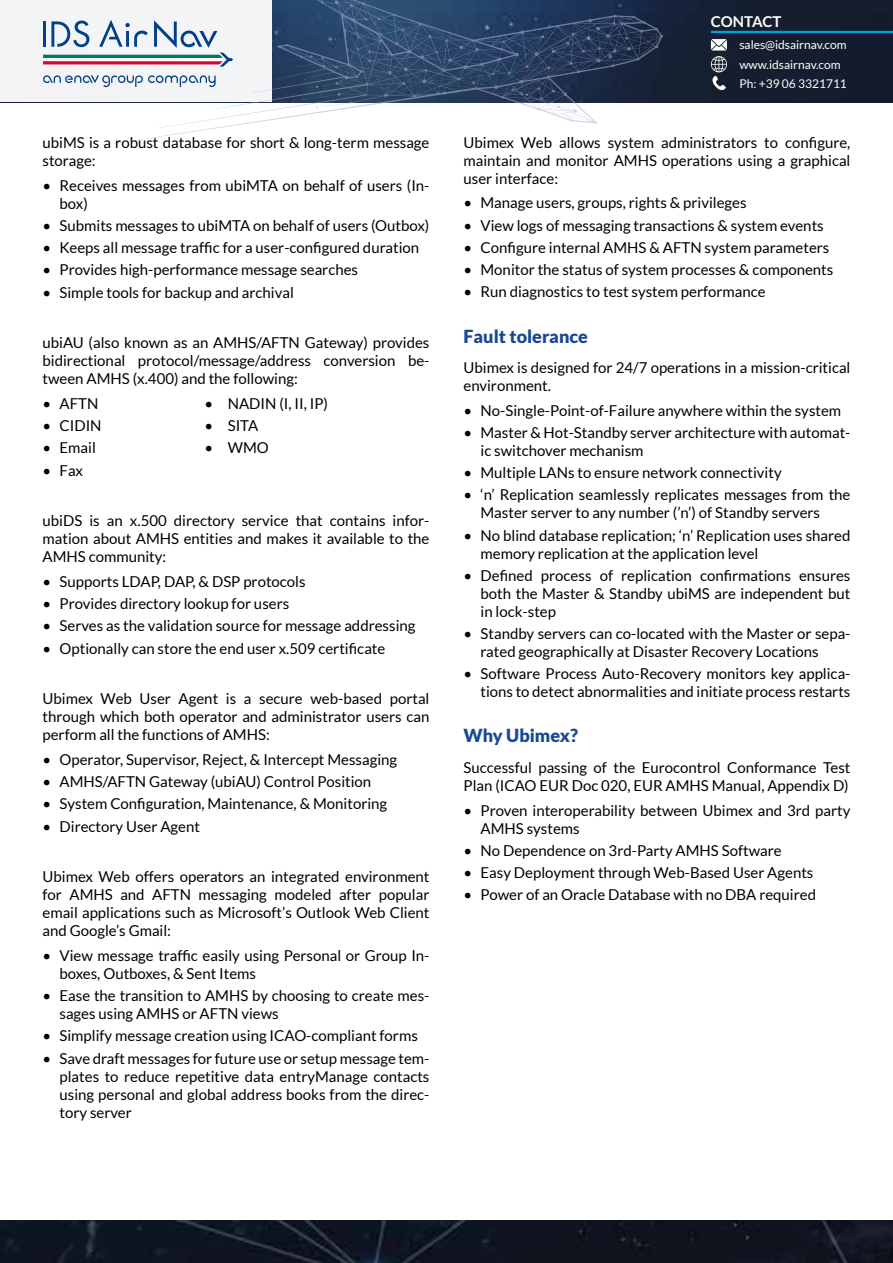
<style>
.page{position:relative;width:893px;height:1263px;background:#fff}
.page>*{position:absolute;margin:0;border:0;box-sizing:border-box;transform-origin:0 0}
.t1{font:900 18px "Lato";color:#194893}
.t2{font:15px/18px "Lato";color:#000}
.t3{font:700 15px "Lato";color:#fff}
.t4{font:12px/19.2px "Lato";color:#fff}
</style>
<div class="page">
<img style="left:0;top:1220px;width:893px;height:43px">
<div style="left:663px;top:0;width:230px;height:102px;background:#151d2f"></div>
<div style="left:0;top:0;width:272px;height:102px;background:#f3f3f5"></div>
<svg style="left:43px;top:0;width:620px;height:144px"></svg>
<hr style="left:711px;top:31px;width:182px;height:2px;background:#009fe3">
<svg style="left:710px;top:39px;width:17px;height:51px"></svg>
<p class="t2" style="left:43px;top:134px;width:388px">ubiMS is a robust database for short &amp; long-term message storage:</p>
<p class="t2" style="left:60px;top:176px;width:371px;text-indent:-17px">• Receives messages from ubiMTA on behalf of users (In&shy;box)</p>
<p class="t2" style="left:43px;top:216px;width:388px">• Submits messages to ubiMTA on behalf of users (Outbox)</p>
<p class="t2" style="left:43px;top:238px;width:378px">• Keeps all message traffic for a user-configured duration</p>
<p class="t2" style="left:43px;top:261px;width:317px">• Provides high-performance message searches</p>
<p class="t2" style="left:43px;top:283px;width:253px">• Simple tools for backup and archival</p>
<p class="t2" style="left:43px;top:334px;width:388px;text-align:justify">ubiAU (also known as an AMHS/AFTN Gateway) provides bidirectional protocol/message/address conversion be&shy;tween AMHS (x.400) and the following:</p>
<p class="t2" style="left:43px;top:394px;width:57px">• AFTN</p>
<p class="t2" style="left:205px;top:394px;width:125px">• NADIN (I, II, IP)</p>
<p class="t2" style="left:43px;top:416px;width:61px">• CIDIN</p>
<p class="t2" style="left:205px;top:416px;width:55px">• SITA</p>
<p class="t2" style="left:43px;top:439px;width:55px">• Email</p>
<p class="t2" style="left:205px;top:439px;width:66px">• WMO</p>
<p class="t2" style="left:43px;top:461px;width:42px">• Fax</p>
<p class="t2" style="left:43px;top:512px;width:388px;text-align:justify">ubiDS is an x.500 directory service that contains infor&shy;mation about AMHS entities and makes it available to the AMHS community:</p>
<p class="t2" style="left:43px;top:572px;width:265px">• Supports LDAP, DAP, &amp; DSP protocols</p>
<p class="t2" style="left:43px;top:594px;width:248px">• Provides directory lookup for users</p>
<p class="t2" style="left:43px;top:617px;width:374px">• Serves as the validation source for message addressing</p>
<p class="t2" style="left:43px;top:639px;width:344px">• Optionally can store the end user x.509 certificate</p>
<p class="t2" style="left:43px;top:690px;width:388px;text-align:justify">Ubimex Web User Agent is a secure web-based portal through which both operator and administrator users can perform all the functions of AMHS:</p>
<p class="t2" style="left:43px;top:750px;width:356px">• Operator, Supervisor, Reject, &amp; Intercept Messaging</p>
<p class="t2" style="left:43px;top:772px;width:330px">• AMHS/AFTN Gateway (ubiAU) Control Position</p>
<p class="t2" style="left:43px;top:795px;width:346px">• System Configuration, Maintenance, &amp; Monitoring</p>
<p class="t2" style="left:43px;top:817px;width:159px">• Directory User Agent</p>
<p class="t2" style="left:43px;top:868px;width:388px;text-align:justify">Ubimex Web offers operators an integrated environment for AMHS and AFTN messaging modeled after popular email applications such as Microsoft’s Outlook Web Client and Google’s Gmail:</p>
<p class="t2" style="left:60px;top:946px;width:371px;text-indent:-17px">• View message traffic easily using Personal or Group In&shy;boxes, Outboxes, &amp; Sent Items</p>
<p class="t2" style="left:60px;top:986px;width:371px;text-indent:-17px">• Ease the transition to AMHS by choosing to create mes&shy;sages using AMHS or AFTN views</p>
<p class="t2" style="left:43px;top:1027px;width:377px">• Simplify message creation using ICAO-compliant forms</p>
<p class="t2" style="left:60px;top:1049px;width:371px;text-align:justify;text-indent:-17px">• Save draft messages for future use or setup message tem&shy;plates to reduce repetitive data entryManage contacts using personal and global address books from the direc&shy;tory server</p>
<p class="t3" style="left:711px;top:13px;width:72px">CONTACT</p>
<p class="t4" style="left:739px;top:35px;width:109px">sales@idsairnav.com www.idsairnav.com<br>Ph: +39 06 3321711</p>
<p class="t2" style="left:463px;top:133px;width:388px;text-align:justify">Ubimex Web allows system administrators to configure, maintain and monitor AMHS operations using a graphical user interface:</p>
<p class="t2" style="left:463px;top:194px;width:285px">• Manage users, groups, rights &amp; privileges</p>
<p class="t2" style="left:463px;top:216px;width:362px">• View logs of messaging transactions &amp; system events</p>
<p class="t2" style="left:463px;top:238px;width:367px">• Configure internal AMHS &amp; AFTN system parameters</p>
<p class="t2" style="left:463px;top:261px;width:371px">• Monitor the status of system processes &amp; components</p>
<p class="t2" style="left:463px;top:283px;width:304px">• Run diagnostics to test system performance</p>
<p class="t1" style="left:463px;top:325px;width:126px">Fault tolerance</p>
<p class="t2" style="left:463px;top:359px;width:388px">Ubimex is designed for 24/7 operations in a mission-critical environment.</p>
<p class="t2" style="left:463px;top:401px;width:379px">• No-Single-Point-of-Failure anywhere within the system</p>
<p class="t2" style="left:480px;top:423px;width:371px;text-indent:-17px">• Master &amp; Hot-Standby server architecture with automat&shy;ic switchover mechanism</p>
<p class="t2" style="left:463px;top:464px;width:320px">• Multiple LANs to ensure network connectivity</p>
<p class="t2" style="left:480px;top:486px;width:371px;text-indent:-17px">• ‘n’ Replication seamlessly replicates messages from the<br>Master server to any number (’n’) of Standby servers</p>
<p class="t2" style="left:480px;top:526px;width:371px;text-indent:-17px">• No blind database replication; ‘n’ Replication uses shared memory replication at the application level</p>
<p class="t2" style="left:480px;top:566px;width:371px;text-align:justify;text-indent:-17px">• Defined process of replication confirmations ensures both the Master &amp; Standby ubiMS are independent but in lock-step</p>
<p class="t2" style="left:480px;top:625px;width:371px;text-indent:-17px">• Standby servers can co-located with the Master or sepa&shy;rated geographically at Disaster Recovery Locations</p>
<p class="t2" style="left:463px;top:665px;width:388px;text-align:right">• Software Process Auto-Recovery monitors key applica&shy;tions to detect abnormalities and initiate process restarts</p>
<p class="t1" style="left:463px;top:725px;width:116px">Why Ubimex?</p>
<p class="t2" style="left:463px;top:759px;width:388px">Successful passing of the Eurocontrol Conformance Test<br>Plan (ICAO EUR Doc 020, EUR AMHS Manual, Appendix D)</p>
<p class="t2" style="left:480px;top:801px;width:371px;text-indent:-17px">• Proven interoperability between Ubimex and 3rd party<br>AMHS systems</p>
<p class="t2" style="left:463px;top:841px;width:320px">• No Dependence on 3rd-Party AMHS Software</p>
<p class="t2" style="left:463px;top:863px;width:351px">• Easy Deployment through Web-Based User Agents</p>
<p class="t2" style="left:463px;top:886px;width:354px">• Power of an Oracle Database with no DBA required</p>
</div>
